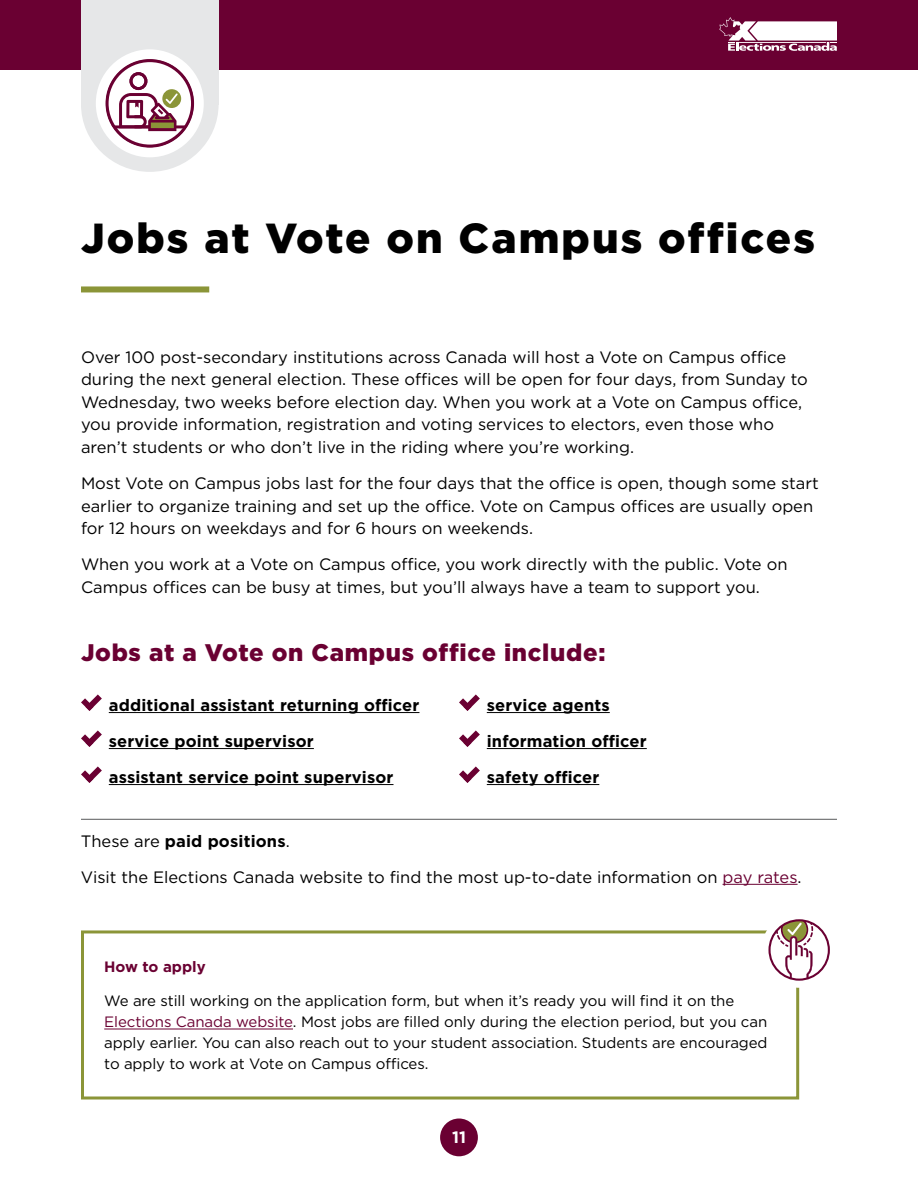
<style>
.page{position:relative;width:918px;height:1188px;background:#fff}
.page>*{position:absolute;margin:0;border:0;box-sizing:border-box;transform-origin:0 0}
.t1{font:900 42px "Gotham";letter-spacing:.05em;color:#000}
.t2{font:900 24px "Gotham";letter-spacing:.03em;color:#6a0032}
.t3{font:16.5px/22.5px "Gotham";color:#000}
.t4{font:700 16.5px/36px "Gotham";letter-spacing:.01em;color:#000}
.t5{font:700 16.5px "Gotham";color:#fff}
.t6{font:15px/21px "Gotham";letter-spacing:-.005em;color:#000}
.t7{font:700 15px "Gotham";color:#6a0032}
.s1{font-weight:700}
.s2{color:#6a0032}
</style>
<div class="page">
<div style="left:0;top:0;width:918px;height:69px;background:#6a0032"></div>
<svg style="left:719px;top:17px;width:118px;height:34px"></svg>
<div style="left:440px;top:1119px;width:38px;height:37px;background:#6a0032;border-radius:50%"></div>
<div style="left:81px;top:37px;width:138px;height:135px;background:#e6e7e8;border-radius:50%"></div>
<div style="left:81px;top:0;width:138px;height:104px;background:#e6e7e8"></div>
<div style="left:96px;top:49px;width:108px;height:108px;background:#fff;border-radius:50%"></div>
<svg style="left:106px;top:59px;width:88px;height:89px"></svg>
<div style="left:81px;top:286px;width:128px;height:6px;background:#8b9538"></div>
<hr style="left:81px;top:819px;width:756px;height:1px;background:#58595b">
<hr style="left:723px;top:884px;width:75px;height:1px;background:#6a0032">
<hr style="left:109px;top:712px;width:310px;height:1px;background:#000">
<hr style="left:109px;top:748px;width:205px;height:1px;background:#000">
<hr style="left:109px;top:784px;width:285px;height:1px;background:#000">
<svg style="left:81px;top:694px;width:21px;height:17px"></svg>
<svg style="left:81px;top:730px;width:21px;height:17px"></svg>
<svg style="left:81px;top:766px;width:21px;height:17px"></svg>
<hr style="left:487px;top:712px;width:123px;height:1px;background:#000">
<hr style="left:487px;top:748px;width:160px;height:1px;background:#000">
<hr style="left:487px;top:784px;width:112px;height:1px;background:#000">
<svg style="left:459px;top:694px;width:21px;height:17px"></svg>
<svg style="left:459px;top:730px;width:21px;height:17px"></svg>
<svg style="left:459px;top:766px;width:21px;height:17px"></svg>
<hr style="left:104px;top:1029px;width:189px;height:1px;background:#6a0032">
<div style="left:81px;top:930px;width:718px;height:170px;border:3px solid #8b9538"></div>
<div style="left:761px;top:912px;width:76px;height:76px;background:#fff;border-radius:50%"></div>
<svg style="left:768px;top:919px;width:62px;height:62px"></svg>
<h1 class="t1" style="left:81px;top:209px;width:736px">Jobs at Vote on Campus offices</h1>
<p class="t3" style="left:81px;top:346px;width:728px">Over 100 post-secondary institutions across Canada will host a Vote on Campus office during the next general election. These offices will be open for four days, from Sunday to Wednesday, two weeks before election day. When you work at a Vote on Campus office, you provide information, registration and voting services to electors, even those who aren’t students or who don’t live in the riding where you’re working.</p>
<p class="t3" style="left:81px;top:472px;width:739px">Most Vote on Campus jobs last for the four days that the office is open, though some start earlier to organize training and set up the office. Vote on Campus offices are usually open for 12 hours on weekdays and for 6 hours on weekends.</p>
<p class="t3" style="left:81px;top:553px;width:708px">When you work at a Vote on Campus office, you work directly with the public. Vote on<br>Campus offices can be busy at times, but you’ll always have a team to support you.</p>
<h2 class="t2" style="left:81px;top:636px;width:526px">Jobs at a Vote on Campus office include:</h2>
<p class="t4" style="left:109px;top:687px;width:312px">additional assistant returning officer service point supervisor<br>assistant service point supervisor</p>
<p class="t4" style="left:487px;top:687px;width:162px">service agents information officer safety officer</p>
<p class="t3" style="left:81px;top:822px;width:722px;line-height:36px">These are <span class="s1">paid positions</span>.<br>Visit the Elections Canada website to find the most up-to-date information on <span class="s2">pay rates</span>.</p>
<p class="t7" style="left:104px;top:957px;width:103px">How to apply</p>
<p class="t6" style="left:104px;top:990px;width:665px">We are still working on the application form, but when it’s ready you will find it on the <span class="s2">Elections Canada website</span>. Most jobs are filled only during the election period, but you can apply earlier. You can also reach out to your student association. Students are encouraged to apply to work at Vote on Campus offices.</p>
<p class="t5" style="left:452px;top:1127px;width:15px">11</p>
</div>
